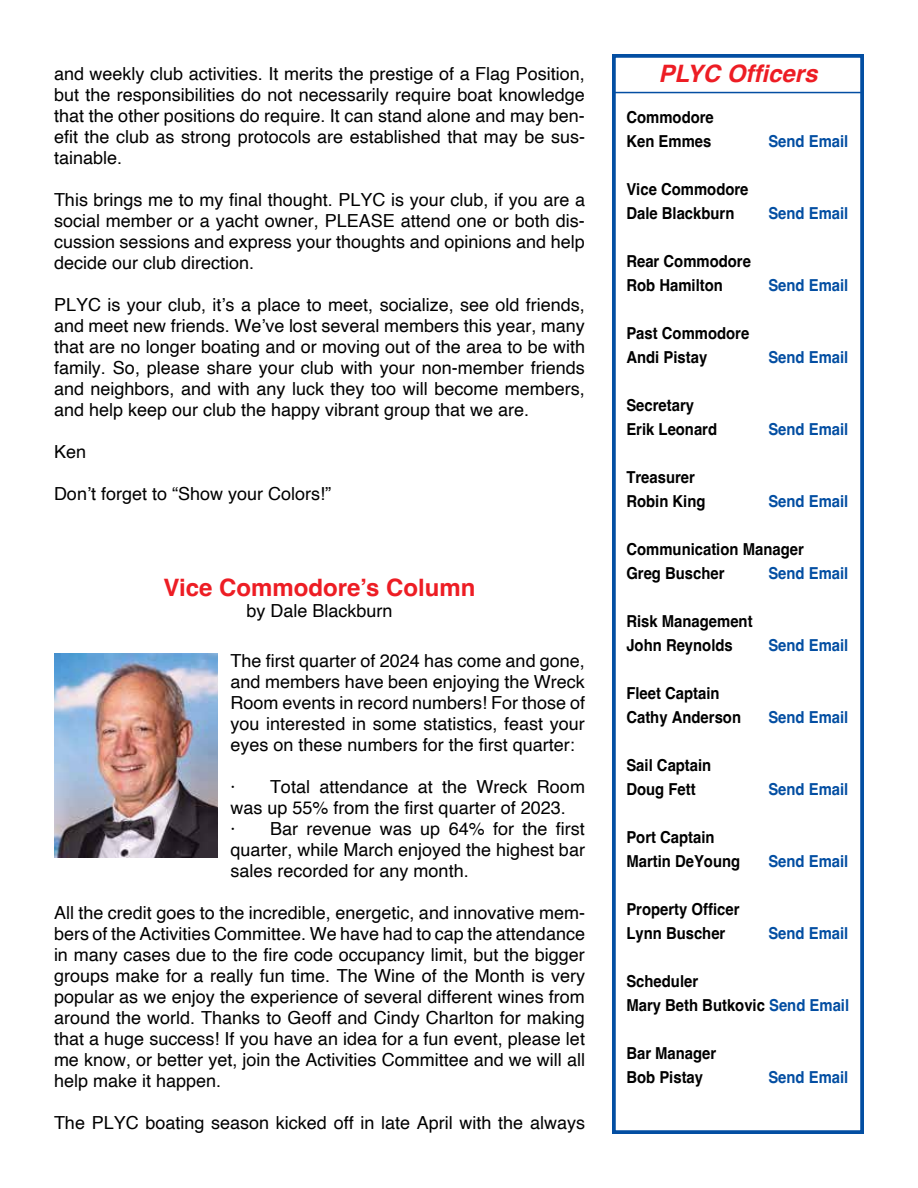
<style>
.page{position:relative;width:918px;height:1188px;background:#fff}
.page>*{position:absolute;margin:0;border:0;box-sizing:border-box;transform-origin:0 0}
.t1{font:700 24px "Helvetica";color:#ed1d24}
.t2{font:italic 700 24px "Helvetica";color:#ed1d24}
.t3{font:18px/21px "Helvetica";color:#000;text-align:justify}
.t4{font:700 16.5px/24px "Helvetica";color:#000;scale:.9 1}
.t5{font:700 16.5px "Helvetica";color:#034ea2;scale:.9 1}
.s1{color:#034ea2}
</style>
<div class="page">
<hr style="left:612px;top:92px;width:252px;height:1px;background:#034ea2">
<div style="left:612px;top:54px;width:252px;height:1080px;border:4px solid #034ea2"></div>
<img style="left:54px;top:653px;width:163px;height:204px">
<p class="t3" style="left:54px;top:63px;width:533px">and weekly club activities. It merits the prestige of a Flag Position, but the responsibilities do not necessarily require boat knowledge that the other positions do require. It can stand alone and may ben&shy;efit the club as strong protocols are established that may be sus&shy;tainable.</p>
<p class="t3" style="left:54px;top:189px;width:533px">This brings me to my final thought. PLYC is your club, if you are a social member or a yacht owner, PLEASE attend one or both dis&shy;cussion sessions and express your thoughts and opinions and help decide our club direction.</p>
<p class="t3" style="left:54px;top:294px;width:533px">PLYC is your club, it’s a place to meet, socialize, see old friends, and meet new friends. We’ve lost several members this year, many that are no longer boating and or moving out of the area to be with family. So, please share your club with your non-member friends and neighbors, and with any luck they too will become members, and help keep our club the happy vibrant group that we are.</p>
<p class="t3" style="left:54px;top:441px;width:34px">Ken</p>
<p class="t3" style="left:54px;top:483px;width:279px">Don’t forget to “Show your Colors!”</p>
<h1 class="t1" style="left:163px;top:573px;width:314px">Vice Commodore’s Column</h1>
<p class="t3" style="left:246px;top:601px;width:148px">by Dale Blackburn</p>
<p class="t3" style="left:231px;top:651px;width:356px">The first quarter of 2024 has come and gone, and members have been enjoying the Wreck Room events in record numbers! For those of you interested in some statistics, feast your eyes on these numbers for the first quarter:</p>
<p class="t3" style="left:231px;top:777px;width:356px;text-align:left">· Total attendance at the Wreck Room was up 55% from the first quarter of 2023.<br>· Bar revenue was up 64% for the first quarter, while March enjoyed the highest bar sales recorded for any month.</p>
<p class="t3" style="left:54px;top:903px;width:533px">All the credit goes to the incredible, energetic, and innovative mem&shy;bers of the Activities Committee. We have had to cap the attendance in many cases due to the fire code occupancy limit, but the bigger groups make for a really fun time. The Wine of the Month is very popular as we enjoy the experience of several different wines from around the world. Thanks to Geoff and Cindy Charlton for making that a huge success! If you have an idea for a fun event, please let me know, or better yet, join the Activities Committee and we will all help make it happen.</p>
<p class="t3" style="left:54px;top:1113px;width:533px">The PLYC boating season kicked off in late April with the always</p>
<h1 class="t2" style="left:658px;top:59px;width:161px">PLYC Officers</h1>
<p class="t4" style="left:626px;top:107px;width:99px">Commodore<br>Ken Emmes</p>
<p class="t5" style="left:768px;top:131px;width:90px">Send Email</p>
<p class="t4" style="left:626px;top:179px;width:137px">Vice Commodore<br>Dale Blackburn</p>
<p class="t4" style="left:626px;top:251px;width:140px">Rear Commodore<br>Rob Hamilton</p>
<p class="t4" style="left:626px;top:323px;width:138px">Past Commodore<br>Andi Pistay</p>
<p class="t4" style="left:626px;top:395px;width:102px">Secretary<br>Erik Leonard</p>
<p class="t5" style="left:768px;top:203px;width:90px">Send Email</p>
<p class="t5" style="left:768px;top:275px;width:90px">Send Email</p>
<p class="t5" style="left:768px;top:347px;width:90px">Send Email</p>
<p class="t5" style="left:768px;top:419px;width:90px">Send Email</p>
<p class="t4" style="left:626px;top:467px;width:89px">Treasurer<br>Robin King</p>
<p class="t5" style="left:768px;top:491px;width:90px">Send Email</p>
<p class="t4" style="left:626px;top:539px;width:199px">Communication Manager<br>Greg Buscher</p>
<p class="t5" style="left:768px;top:563px;width:90px">Send Email</p>
<p class="t4" style="left:626px;top:611px;width:142px">Risk Management<br>John Reynolds</p>
<p class="t4" style="left:626px;top:683px;width:129px">Fleet Captain<br>Cathy Anderson</p>
<p class="t4" style="left:626px;top:755px;width:96px">Sail Captain <br>Doug Fett</p>
<p class="t4" style="left:626px;top:827px;width:128px">Port Captain<br>Martin DeYoung</p>
<p class="t5" style="left:768px;top:635px;width:90px">Send Email</p>
<p class="t5" style="left:768px;top:707px;width:90px">Send Email</p>
<p class="t5" style="left:768px;top:779px;width:90px">Send Email</p>
<p class="t5" style="left:768px;top:851px;width:90px">Send Email</p>
<p class="t4" style="left:626px;top:899px;width:127px">Property Officer<br>Lynn Buscher</p>
<p class="t5" style="left:768px;top:923px;width:90px">Send Email</p>
<p class="t4" style="left:626px;top:971px;width:249px">Scheduler<br>Mary Beth Butkovic <span class="s1">Send Email</span></p>
<p class="t4" style="left:626px;top:1043px;width:101px">Bar Manager<br>Bob Pistay</p>
<p class="t5" style="left:768px;top:1067px;width:90px">Send Email</p>
</div>
